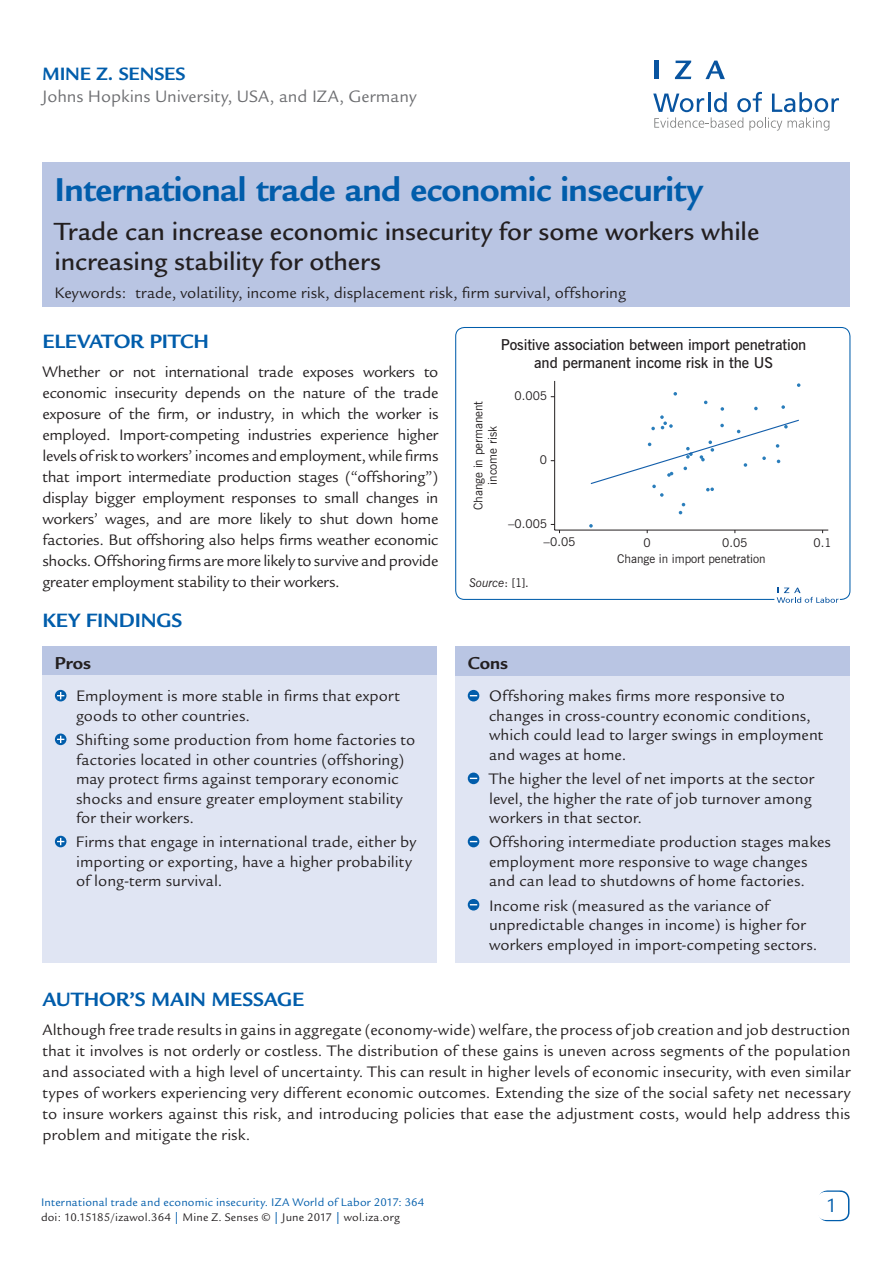
<style>
.page{position:relative;width:893px;height:1263px;background:#fff}
.page>*{position:absolute;margin:0;border:0;box-sizing:border-box;transform-origin:0 0}
.Cover__Title{font:700 36px "Legacy Sans";letter-spacing:-.015em;color:#015dab}
.Cover__Subtitle{font:500 27px/30px "Legacy Sans";letter-spacing:-.005em;color:#231f20}
.Main__A_Level_Headin{font:700 21px "Legacy Sans";letter-spacing:-.01em;color:#015dab}
.t1{font:21px "Legacy Sans";color:#015dab}
.Cover__AuthorName{font:700 19.5px "Legacy Sans";letter-spacing:-.01em;color:#015dab}
.Cover__Pro_Con_Heade{font:700 18.75px "Legacy Sans";letter-spacing:-.005em;color:#231f20}
.Cover__Affiliation{font:18px "Legacy Sans";letter-spacing:-.005em;color:#6c6d70}
.Main__Bodytext{font:16.5px/21px "Legacy Sans";letter-spacing:-.005em;color:#231f20;text-align:justify}
.Cover__Pro_Con_Bulle{font:16.5px/19.5px "Legacy Sans";letter-spacing:.005em;color:#231f20}
.Keywords{font:16.5px "Legacy Sans";letter-spacing:.005em;color:#231f20}
.Main__Bodytext-2{font:600 15px/18px "News Gothic BT";letter-spacing:-.005em;color:#231f20;text-align:center}
.t2{font:12px/14.4px "News Gothic BT";color:#231f20;text-align:center}
.t3{font:12px "Legacy Sans";letter-spacing:.015em;color:#015dab}
.t4{font:12px "Legacy Sans";letter-spacing:.015em;color:#231f20}
.Figso{font:italic 12px "News Gothic BT";letter-spacing:.005em;color:#231f20}
.s1{font-style:normal}
.s2{color:#015dab}
</style>
<div class="page">
<div style="left:42px;top:162px;width:808px;height:145px;background:#b9c5e3"></div>
<div style="left:818px;top:1190px;width:31px;height:31px;border:2px solid #015dab;border-radius:9px"></div>
<div style="left:817px;top:1192px;width:30px;height:28px;background:#fff;border-radius:9px"></div>
<svg style="left:653px;top:92px;width:186px;height:39px"></svg>
<hr style="left:654px;top:61px;width:4px;height:18px;background:#0854a0">
<svg style="left:675px;top:61px;width:16px;height:18px"></svg>
<svg style="left:705px;top:61px;width:20px;height:18px"></svg>
<div style="left:455px;top:646px;width:394px;height:317px;background:#e0e5f3"></div>
<div style="left:455px;top:646px;width:394px;height:30px;background:#b9c5e3"></div>
<svg style="left:468px;top:690px;width:11px;height:11px"></svg>
<svg style="left:468px;top:772px;width:11px;height:12px"></svg>
<svg style="left:468px;top:836px;width:11px;height:11px"></svg>
<svg style="left:468px;top:899px;width:11px;height:11px"></svg>
<div style="left:42px;top:646px;width:395px;height:317px;background:#e0e5f3"></div>
<div style="left:42px;top:646px;width:395px;height:29px;background:#b9c5e3"></div>
<div style="left:55px;top:690px;width:11px;height:11px;background:#015dab;border-radius:50%"></div>
<svg style="left:57px;top:692px;width:7px;height:7px"></svg>
<svg style="left:55px;top:733px;width:11px;height:12px"></svg>
<svg style="left:57px;top:736px;width:7px;height:7px"></svg>
<svg style="left:55px;top:836px;width:11px;height:11px"></svg>
<svg style="left:57px;top:838px;width:7px;height:7px"></svg>
<div style="left:455px;top:327px;width:395px;height:273px;border:1px solid #015dab;border-radius:9px"></div>
<div style="left:774px;top:587px;width:66px;height:18px;background:#fff"></div>
<svg style="left:777px;top:588px;width:62px;height:15px"></svg>
<hr style="left:554px;top:381px;width:1px;height:149px;background:#231f20">
<hr style="left:555px;top:530px;width:273px;height:1px;background:#231f20">
<svg style="left:589px;top:524px;width:4px;height:4px"></svg>
<svg style="left:679px;top:503px;width:6px;height:11px"></svg>
<svg style="left:590px;top:383px;width:210px;height:114px"></svg>
<svg style="left:551px;top:524px;width:9px;height:9px"></svg>
<p class="Cover__AuthorName" style="left:43px;top:63px;width:145px">MINE Z. SENSES</p>
<p class="Cover__Affiliation" style="left:43px;top:86px;width:375px">Johns Hopkins University, USA, and IZA, Germany</p>
<p class="Cover__Title" style="left:55px;top:169px;width:650px">International trade and economic insecurity</p>
<p class="Cover__Subtitle" style="left:55px;top:216px;width:706px">Trade can increase economic insecurity for some workers while increasing stability for others</p>
<p class="Keywords" style="left:55px;top:283px;width:573px">Keywords: trade, volatility, income risk, displacement risk, firm survival, offshoring</p>
<p class="Main__A_Level_Headin" style="left:43px;top:329px;width:168px">ELEVATOR PITCH</p>
<p class="Main__Bodytext" style="left:43px;top:362px;width:397px">Whether or not international trade exposes workers to economic insecurity depends on the nature of the trade exposure of the firm, or industry, in which the worker is employed. Import-competing industries experience higher levels of risk to workers’ incomes and employment, while firms that import intermediate production stages (“offshoring”) display bigger employment responses to small changes in workers’ wages, and are more likely to shut down home factories. But offshoring also helps firms weather economic shocks. Offshoring firms are more likely to survive and provide greater employment stability to their workers.</p>
<p class="Main__A_Level_Headin" style="left:43px;top:609px;width:141px">KEY FINDINGS</p>
<p class="Cover__Pro_Con_Heade" style="left:55px;top:652px;width:38px">Pros</p>
<p class="Cover__Pro_Con_Bulle" style="left:76px;top:687px;width:325px">Employment is more stable in firms that export goods to other countries.</p>
<p class="Cover__Pro_Con_Bulle" style="left:76px;top:730px;width:341px">Shifting some production from home factories to factories located in other countries (offshoring) may protect firms against temporary economic shocks and ensure greater employment stability for their workers.</p>
<p class="Cover__Pro_Con_Bulle" style="left:76px;top:832px;width:341px">Firms that engage in international trade, either by importing or exporting, have a higher probability of long-term survival.</p>
<p class="Main__Bodytext-2" style="left:501px;top:336px;width:307px">Positive association between import penetration and permanent income risk in the US</p>
<p class="t2" style="left:471px;top:510px;width:111px;rotate:-90deg">Change in permanent income risk</p>
<p class="t2" style="left:515px;top:389px;width:34px">0.005</p>
<p class="t2" style="left:540px;top:453px;width:9px">0</p>
<p class="t2" style="left:508px;top:516px;width:41px">−0.005</p>
<p class="t2" style="left:544px;top:534px;width:33px">−0.05</p>
<p class="t2" style="left:644px;top:535px;width:9px">0</p>
<p class="t2" style="left:722px;top:535px;width:27px">0.05</p>
<p class="t2" style="left:813px;top:535px;width:20px">0.1</p>
<p class="t2" style="left:617px;top:551px;width:150px">Change in import penetration</p>
<p class="Figso" style="left:469px;top:575px;width:61px">Source<span class="s1">: [1].</span></p>
<p class="Cover__Pro_Con_Heade" style="left:468px;top:652px;width:42px">Cons</p>
<p class="Cover__Pro_Con_Bulle" style="left:489px;top:687px;width:336px">Offshoring makes firms more responsive to changes in cross-country economic conditions, which could lead to larger swings in employment and wages at home.</p>
<p class="Cover__Pro_Con_Bulle" style="left:489px;top:769px;width:327px">The higher the level of net imports at the sector level, the higher the rate of job turnover among workers in that sector.</p>
<p class="Cover__Pro_Con_Bulle" style="left:489px;top:832px;width:343px">Offshoring intermediate production stages makes employment more responsive to wage changes and can lead to shutdowns of home factories.</p>
<p class="Cover__Pro_Con_Bulle" style="left:489px;top:896px;width:330px">Income risk (measured as the variance of unpredictable changes in income) is higher for workers employed in import-competing sectors.</p>
<p class="Main__A_Level_Headin" style="left:43px;top:987px;width:263px">AUTHOR’S MAIN MESSAGE</p>
<p class="Main__Bodytext" style="left:43px;top:1019px;width:809px">Although free trade results in gains in aggregate (economy-wide) welfare, the process of job creation and job destruction that it involves is not orderly or costless. The distribution of these gains is uneven across segments of the population and associated with a high level of uncertainty. This can result in higher levels of economic insecurity, with even similar types of workers experiencing very different economic outcomes. Extending the size of the social safety net necessary to insure workers against this risk, and introducing policies that ease the adjustment costs, would help address this problem and mitigate the risk.</p>
<p class="t3" style="left:41px;top:1196px;width:385px">International trade and economic insecurity. IZA World of Labor 2017: 364</p>
<p class="t4" style="left:41px;top:1211px;width:360px">doi: 10.15185/izawol.364 <span class="s2">|</span> Mine Z. Senses © <span class="s2">|</span> June 2017 <span class="s2">|</span> wol.iza.org</p>
<p class="t1" style="left:828px;top:1194px;width:13px">1</p>
</div>
